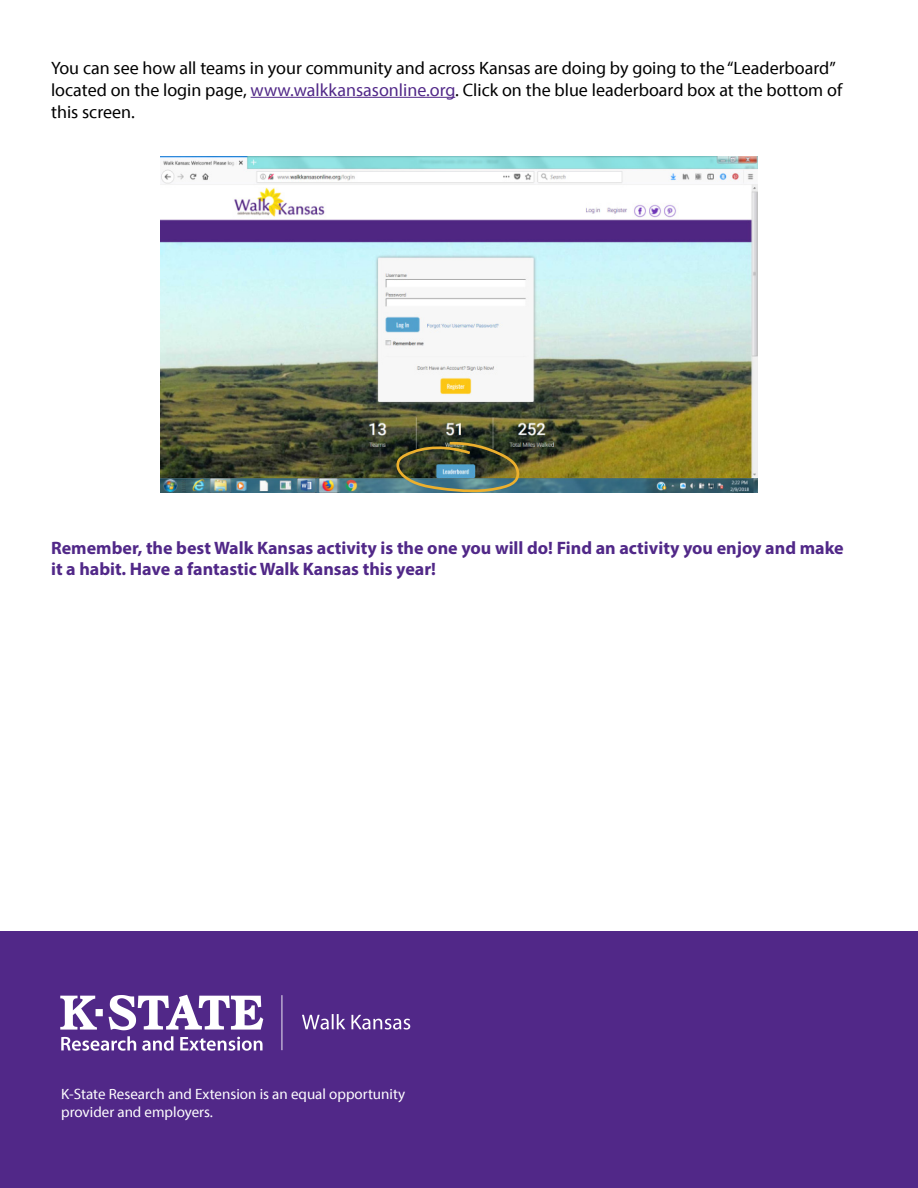
<style>
.page{position:relative;width:918px;height:1188px;background:#fff}
.page>*{position:absolute;margin:0;border:0;box-sizing:border-box;transform-origin:0 0}
.t1{font:18px/21.6px "Myriad Pro";color:#000}
.t2{font:700 18px/21.6px "Myriad Pro";color:#512888}
.t3{font:15px/18px "Myriad Pro";color:#fff}
.s1{color:#512888}
</style>
<div class="page">
<hr style="left:251px;top:97px;width:204px;height:1px;background:#512888">
<img style="left:161px;top:156px;width:597px;height:336px">
<img style="left:396px;top:441px;width:127px;height:52px">
<div style="left:0;top:932px;width:918px;height:256px;background:#512888"></div>
<img style="left:60px;top:994px;width:351px;height:57px">
<p class="t1" style="left:51px;top:57px;width:793px">You can see how all teams in your community and across Kansas are doing by going to the “Leaderboard” located on the login page, <span class="s1">www.walkkansasonline.org</span>. Click on the blue leaderboard box at the bottom of this screen.</p>
<p class="t2" style="left:51px;top:536px;width:794px">Remember, the best Walk Kansas activity is the one you will do! Find an activity you enjoy and make it a habit. Have a fantastic Walk Kansas this year!</p>
<p class="t3" style="left:61px;top:1085px;width:346px">K-State Research and Extension is an equal opportunity provider and employers.</p>
</div>
